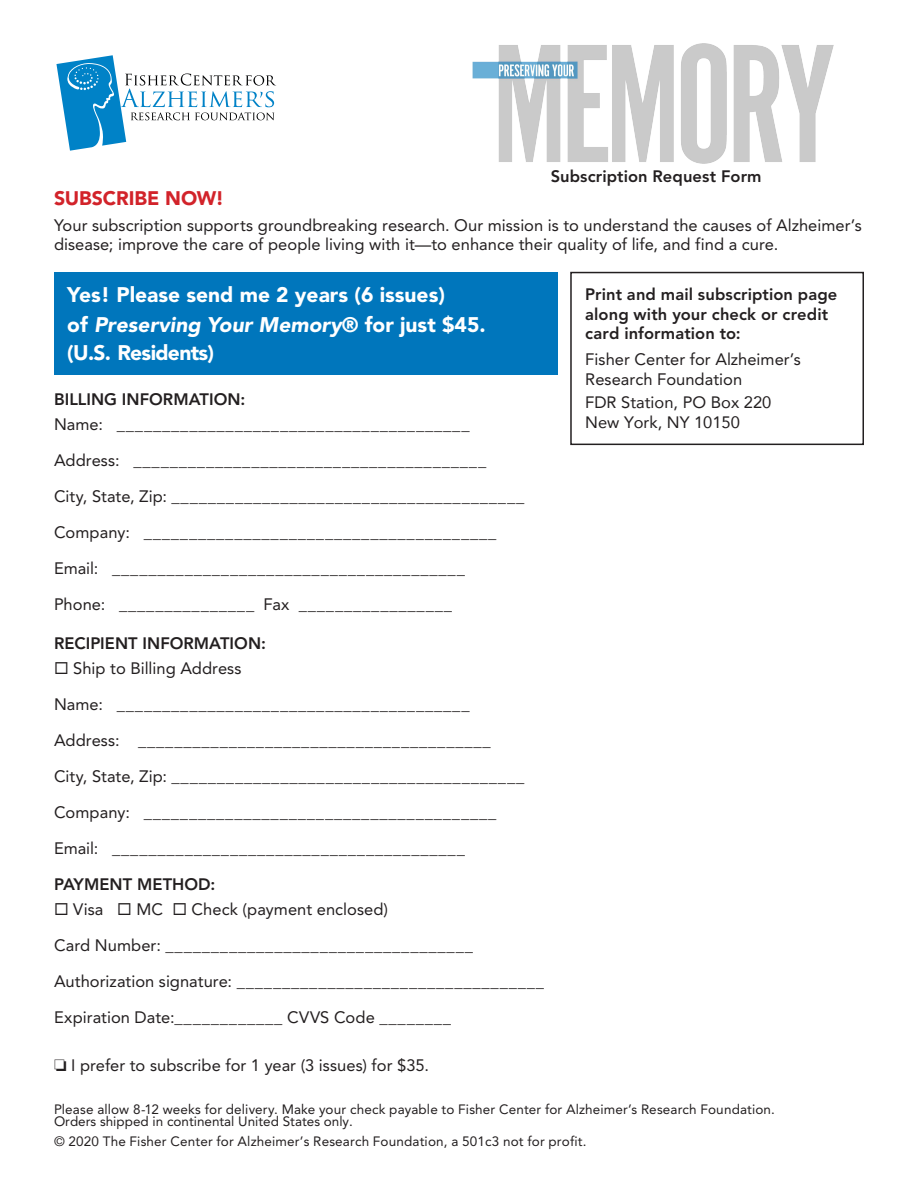
<style>
.page{position:relative;width:918px;height:1188px;background:#fff}
.page>*{position:absolute;margin:0;border:0;box-sizing:border-box;transform-origin:0 0}
.t1{font:900 21px/29px "Avenir";color:#fff}
.t2{font:900 19.5px "Avenir";letter-spacing:-.005em;color:#d2232a}
.t3{font:16.5px/36px "Avenir";letter-spacing:.005em;color:#231f20}
.t4{font:800 16.5px/19.5px "Avenir";letter-spacing:.005em;color:#231f20}
.t5{font:13.5px/12.8px "Avenir";letter-spacing:.01em;color:#231f20}
.s1{font-style:italic}
</style>
<div class="page">
<svg style="left:56px;top:55px;width:220px;height:96px"></svg>
<div style="left:54px;top:272px;width:503px;height:103px;background:#0076bc"></div>
<div style="left:570px;top:272px;width:294px;height:173px;border:2px solid #231f20"></div>
<img style="left:472px;top:43px;width:361px;height:121px">
<p class="t4" style="left:551px;top:167px;width:213px">Subscription Request Form</p>
<p class="t2" style="left:54px;top:186px;width:172px">SUBSCRIBE NOW!</p>
<p class="t3" style="left:54px;top:215px;width:809px;line-height:19.5px">Your subscription supports groundbreaking research. Our mission is to understand the causes of Alzheimer’s disease; improve the care of people living with it—to enhance their quality of life, and find a cure.</p>
<p class="t1" style="left:67px;top:280px;width:420px">Yes! Please send me 2 years (6 issues)<br>of <span class="s1">Preserving Your Memory</span>® for just $45. (U.S. Residents)</p>
<p class="t4" style="left:585px;top:284px;width:254px">Print and mail subscription page along with your check or credit card information to:</p>
<p class="t3" style="left:585px;top:350px;width:217px;line-height:19.5px">Fisher Center for Alzheimer’s<br>Research Foundation</p>
<p class="t3" style="left:585px;top:392px;width:188px;line-height:19.5px">FDR Station, PO Box 220<br>New York, NY 10150</p>
<p class="t4" style="left:54px;top:390px;width:193px">BILLING INFORMATION:</p>
<p class="t3" style="left:54px;top:407px;width:472px">Name: _______________________________________ Address: _______________________________________<br>City, State, Zip: _______________________________________ Company: _______________________________________ Email: _______________________________________<br>Phone: _______________ Fax _________________</p>
<p class="t4" style="left:54px;top:634px;width:214px">RECIPIENT INFORMATION:</p>
<p class="t3" style="left:54px;top:650px;width:472px">◻ Ship to Billing Address<br>Name: _______________________________________ Address: _______________________________________ City, State, Zip: _______________________________________ Company: _______________________________________ Email: _______________________________________</p>
<p class="t4" style="left:54px;top:874px;width:163px">PAYMENT METHOD:</p>
<p class="t3" style="left:54px;top:891px;width:492px">◻ Visa ◻ MC ◻ Check (payment enclosed)<br>Card Number: __________________________________ Authorization signature: __________________________________ Expiration Date:____________ CVVS Code ________</p>
<p class="t3" style="left:54px;top:1047px;width:377px">□ I prefer to subscribe for 1 year (3 issues) for $35.</p>
<p class="t5" style="left:54px;top:1103px;width:722px">Please allow 8-12 weeks for delivery. Make your check payable to Fisher Center for Alzheimer’s Research Foundation.<br>Orders shipped in continental United States only.</p>
<p class="t5" style="left:54px;top:1135px;width:534px">© 2020 The Fisher Center for Alzheimer’s Research Foundation, a 501c3 not for profit.</p>
</div>
